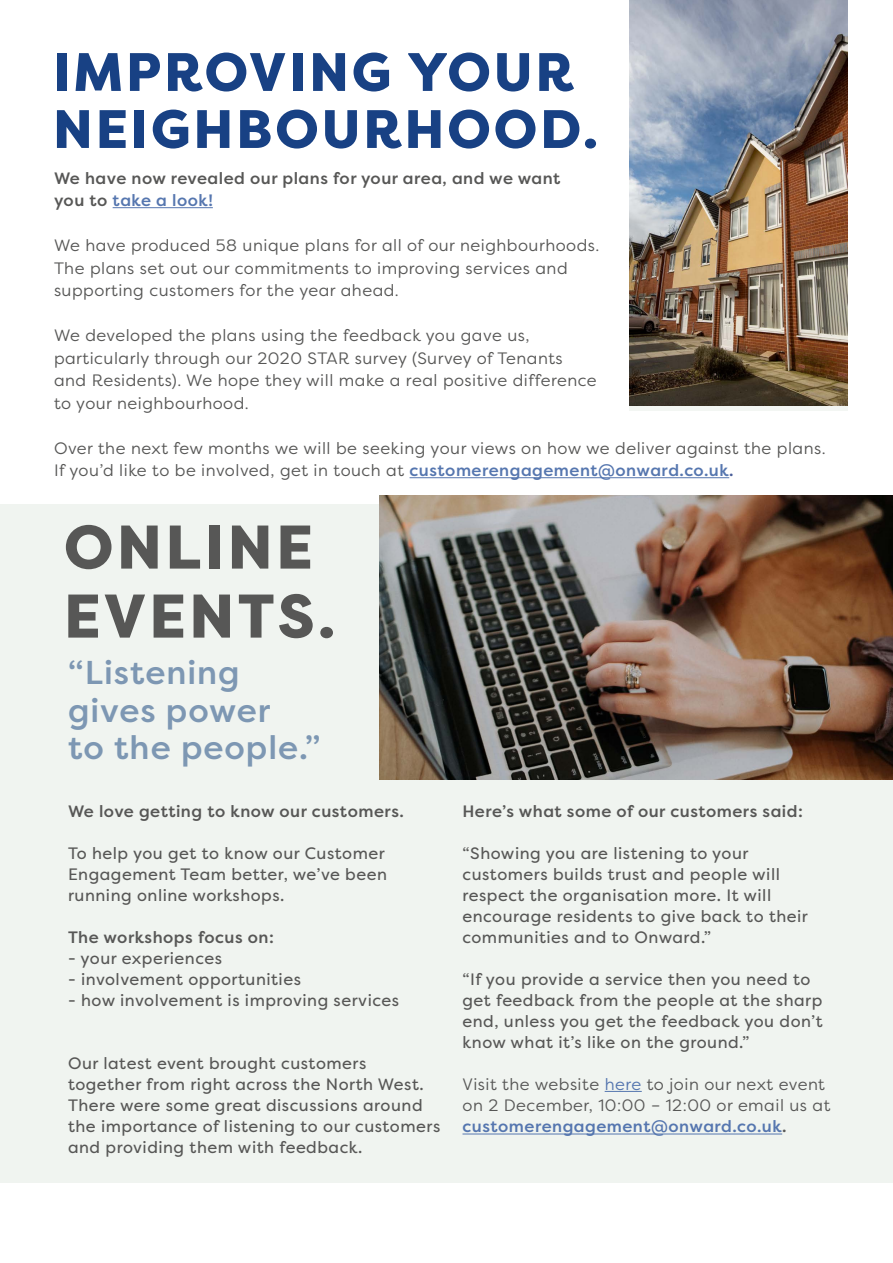
<style>
.page{position:relative;width:893px;height:1263px;background:#fff}
.page>*{position:absolute;margin:0;border:0;box-sizing:border-box;transform-origin:0 0}
.t1{font:800 61.5px/69px "Filson Pro";letter-spacing:.05em;color:#575756}
.t2{font:800 54px/57px "Filson Pro";letter-spacing:.05em;color:#184184}
.t3{font:500 33px/37.5px "Filson Pro";letter-spacing:.03em;color:#7d97b3}
.t4{font:16.5px/21px "Filson Pro";letter-spacing:.03em;color:#575756}
.t5{font:16.5px/22.5px "Filson Pro";letter-spacing:.03em;color:#575756}
.t6{font:500 16.5px/22.5px "Filson Pro";letter-spacing:.03em;color:#575756}
.s1{color:#5576af}
.s2{font-weight:500;color:#5576af}
.s3{font-weight:500;color:#495d99}
.s4{font-weight:500}
</style>
<div class="page">
<hr style="left:113px;top:207px;width:100px;height:1px;background:#5576af">
<hr style="left:410px;top:477px;width:319px;height:1px;background:#5576af">
<img style="left:629px;top:0;width:219px;height:405px">
<div style="left:0;top:504px;width:893px;height:679px;background:#f0f4f0"></div>
<hr style="left:605px;top:1091px;width:37px;height:1px;background:#5576af">
<hr style="left:462px;top:1133px;width:320px;height:1px;background:#5576af">
<img style="left:379px;top:495px;width:514px;height:284px">
<h2 class="t2" style="left:53px;top:45px;width:547px">IMPROVING YOUR<br>NEIGHBOURHOOD.</h2>
<p class="t6" style="left:54px;top:166px;width:508px">We have now revealed our plans for your area, and we want you to <span class="s1">take a look!</span></p>
<p class="t5" style="left:54px;top:234px;width:547px">We have produced 58 unique plans for all of our neighbourhoods.<br>The plans set out our commitments to improving services and supporting customers for the year ahead.</p>
<p class="t5" style="left:54px;top:324px;width:544px">We developed the plans using the feedback you gave us, particularly through our 2020 STAR survey (Survey of Tenants and Residents). We hope they will make a real positive difference to your neighbourhood.</p>
<p class="t5" style="left:54px;top:436px;width:773px">Over the next few months we will be seeking your views on how we deliver against the plans.<br>If you’d like to be involved, get in touch at <span class="s2">customerengagement@onward.co.uk</span><span class="s3">.</span></p>
<h1 class="t1" style="left:64px;top:514px;width:273px">ONLINE<br>EVENTS.</h1>
<h3 class="t3" style="left:68px;top:653px;width:254px">“Listening gives power<br>to the people.”</h3>
<p class="t6" style="left:68px;top:799px;width:337px">We love getting to know our customers.</p>
<p class="t4" style="left:68px;top:842px;width:320px">To help you get to know our Customer<br>Engagement Team better, we’ve been running online workshops.</p>
<p class="t6" style="left:68px;top:925px;width:207px">The workshops focus on:</p>
<p class="t4" style="left:68px;top:947px;width:155px">- your experiences</p>
<p class="t4" style="left:68px;top:968px;width:234px">- involvement opportunities</p>
<p class="t4" style="left:68px;top:989px;width:333px">- how involvement is improving services</p>
<p class="t4" style="left:68px;top:1052px;width:374px">Our latest event brought customers together from right across the North West.<br>There were some great discussions around the importance of listening to our customers and providing them with feedback.</p>
<p class="t6" style="left:462px;top:799px;width:342px">Here’s what some of our customers said:</p>
<p class="t4" style="left:462px;top:842px;width:347px">“Showing you are listening to your customers builds trust and people will respect the organisation more. It will encourage residents to give back to their communities and to Onward.”</p>
<p class="t4" style="left:462px;top:968px;width:362px">“If you provide a service then you need to get feedback from the people at the sharp end, unless you get the feedback you don’t know what it’s like on the ground.”</p>
<p class="t5" style="left:462px;top:1073px;width:369px;line-height:21.3px">Visit the website <span class="s1">here</span> to join our next event on 2 December, 10:00 – 12:00 or email us at <span class="s2">customerengagement@onward.co.uk</span><span class="s4">.</span></p>
</div>
